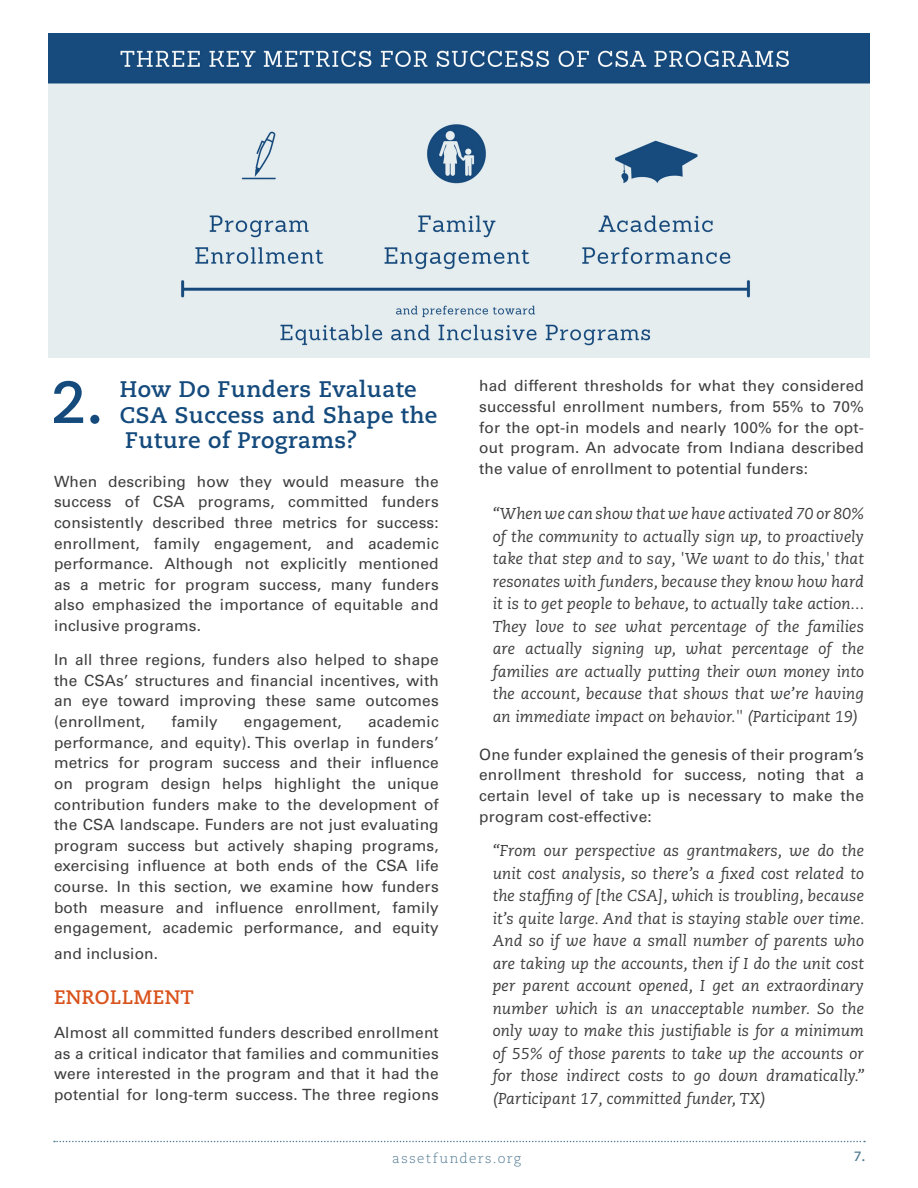
<style>
.page{position:relative;width:918px;height:1188px;background:#fff}
.page>*{position:absolute;margin:0;border:0;box-sizing:border-box;transform-origin:0 0}
.in_body_text_heading{font:700 58.95px "Caecilia LT Pro 75";color:#144a7c}
.in_body_text_heading-2{font:700 22.5px/25.5px "Caecilia LT Pro 75";letter-spacing:.02em;color:#144a7c}
.t1{font:700 19.5px "Caecilia LT Pro 75";letter-spacing:.02em;color:#d9531c}
.participant_quotes_i{font:italic 15.75px/22.5px "Caecilia LT Pro 56";letter-spacing:.01em;color:#3e3e3f;text-align:justify}
.t2{font:15.45px/20.7px "Univers LT Pro 55 Roman";letter-spacing:.01em;color:#3e3e3f;text-align:justify}
.t3{font:300 13.5px "Caecilia LT Pro 45";letter-spacing:.105em;color:#577e95}
.t4{font:700 13.5px "Caecilia LT Pro 75";color:#577e95}
</style>
<div class="page">
<svg style="left:54px;top:1141px;width:811px;height:1px"></svg>
<img style="left:49px;top:34px;width:820px;height:324px">
<p class="in_body_text_heading" style="left:51px;top:362px;width:54px">2.</p>
<p class="in_body_text_heading-2" style="left:120px;top:376px;width:319px">How Do Funders Evaluate<br>CSA Success and Shape the<br>Future of Programs?</p>
<p class="t2" style="left:54px;top:471px;width:386px">When describing how they would measure the success of CSA programs, committed funders consistently described three metrics for success: enrollment, family engagement, and academic performance. Although not explicitly mentioned as a metric for program success, many funders also emphasized the importance of equitable and inclusive programs.</p>
<p class="t2" style="left:54px;top:649px;width:386px">In all three regions, funders also helped to shape the CSAs’ structures and financial incentives, with an eye toward improving these same outcomes (enrollment,</p>
<p class="t2" style="left:171px;top:711px;width:48px">family</p>
<p class="t2" style="left:244px;top:711px;width:99px">engagement,</p>
<p class="t2" style="left:54px;top:711px;width:386px;text-indent:314px">academic performance, and equity). This overlap in funders’ metrics for program success and their influence on program design helps highlight the unique contribution funders make to the development of the CSA landscape. Funders are not just evaluating program success but actively shaping programs, exercising influence at both ends of the CSA life course. In this section, we examine how funders both measure and influence enrollment, family engagement, academic performance, and equity</p>
<p class="t2" style="left:54px;top:943px;width:106px">and inclusion.</p>
<p class="t1" style="left:54px;top:984px;width:142px">ENROLLMENT</p>
<p class="t2" style="left:54px;top:1022px;width:386px">Almost all committed funders described enrollment as a critical indicator that families and communities were interested in the program and that it had the potential for long-term success. The three regions</p>
<p class="t2" style="left:479px;top:376px;width:386px">had different thresholds for what they considered successful enrollment numbers, from 55% to 70% for the opt-in models and nearly 100% for the opt&shy;out program. An advocate from Indiana described the value of enrollment to potential funders:</p>
<p class="participant_quotes_i" style="left:493px;top:502px;width:373px">“When we can show that we have activated 70 or 80% of the community to actually sign up, to proactively take that step and to say, 'We want to do this,' that resonates with funders, because they know how hard it is to get people to behave, to actually take action...<br>They love to see what percentage of the families are actually signing up, what percentage of the families are actually putting their own money into the account, because that shows that we’re having an immediate impact on behavior." (Participant 19)</p>
<p class="t2" style="left:479px;top:744px;width:386px">One funder explained the genesis of their program’s enrollment threshold for success, noting that a certain level of take up is necessary to make the program cost-effective:</p>
<p class="participant_quotes_i" style="left:493px;top:839px;width:373px">“From our perspective as grantmakers, we do the unit cost analysis, so there’s a fixed cost related to the staffing of [the CSA], which is troubling, because it’s quite large. And that is staying stable over time.<br>And so if we have a small number of parents who are taking up the accounts, then if I do the unit cost per parent account opened, I get an extraordinary number which is an unacceptable number. So the only way to make this justifiable is for a minimum of 55% of those parents to take up the accounts or for those indirect costs to go down dramatically.” (Participant 17, committed funder, TX)</p>
<p class="t3" style="left:392px;top:1149px;width:130px">assetfunders.org</p>
<p class="t4" style="left:854px;top:1147px;width:13px">7.</p>
</div>
